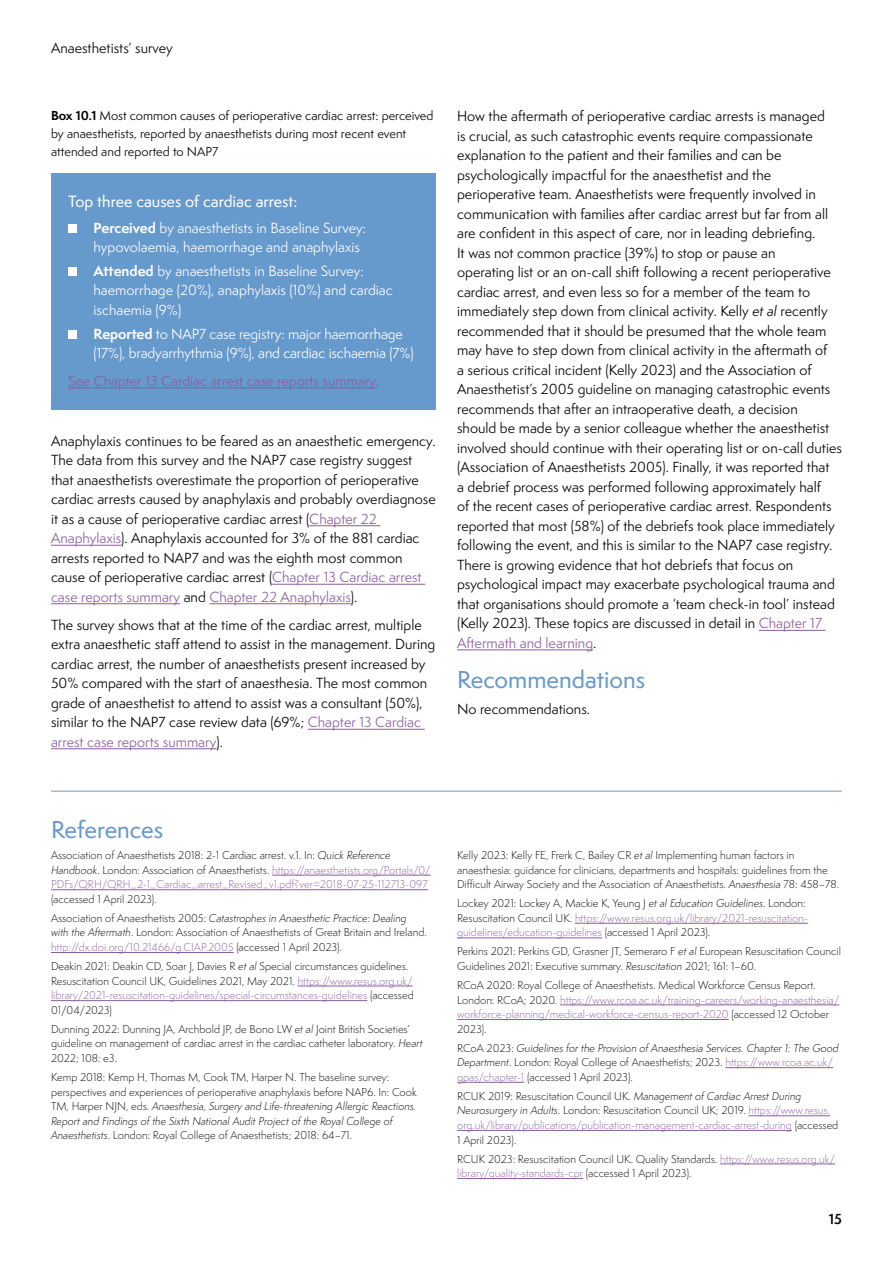
<style>
.page{position:relative;width:893px;height:1263px;background:#fff}
.page>*{position:absolute;margin:0;border:0;box-sizing:border-box;transform-origin:0 0}
.t1{font:500 22.5px "Semplicita Pro";color:#69c}
.t2{font:500 15px "Semplicita Pro";color:#fff}
.t3{font:13.5px/19.5px "Semplicita Pro";color:#000}
.t4{font:13.5px/19.5px "Semplicita Pro";color:#fff}
.t5{font:13.5px "Semplicita Pro";color:#8a5d9e}
.t6{font:600 13.5px "Semplicita Pro";color:#000}
.t7{font:12px/18px "Semplicita Pro";color:#000}
.t8{font:300 10.5px/14.7px "Semplicita Pro";color:#000}
.t9{font:300 10.5px/14.7px "Semplicita Pro";color:#8a5d9e}
.t10{font:italic 300 10.5px/14.7px "Semplicita Pro";color:#000}
.s1{font-weight:700}
.s2{color:#8a5d9e}
.s3{font-style:italic}
.s4{color:#000}
.s5{font-style:italic;color:#000}
.s6{font-style:normal}
.s7{font-style:normal;color:#8a5d9e}
</style>
<div class="page">
<div style="left:51px;top:173px;width:385px;height:236px;background:#69c"></div>
<hr style="left:68px;top:388px;width:307px;height:1px;background:#8a5d9e">
<div style="left:68px;top:224px;width:9px;height:9px;background:#fff"></div>
<div style="left:68px;top:267px;width:9px;height:9px;background:#fff"></div>
<div style="left:68px;top:330px;width:9px;height:9px;background:#fff"></div>
<hr style="left:309px;top:525px;width:71px;height:1px;background:#8a5d9e">
<hr style="left:51px;top:545px;width:70px;height:1px;background:#8a5d9e">
<hr style="left:272px;top:584px;width:153px;height:1px;background:#8a5d9e">
<hr style="left:51px;top:603px;width:129px;height:1px;background:#8a5d9e">
<hr style="left:209px;top:603px;width:142px;height:1px;background:#8a5d9e">
<hr style="left:308px;top:729px;width:117px;height:1px;background:#8a5d9e">
<hr style="left:51px;top:748px;width:165px;height:1px;background:#8a5d9e">
<hr style="left:759px;top:630px;width:67px;height:1px;background:#8a5d9e">
<hr style="left:457px;top:650px;width:136px;height:1px;background:#8a5d9e">
<hr style="left:51px;top:791px;width:791px;height:1px;background:#69c">
<hr style="left:272px;top:875px;width:159px;height:1px;background:#8a5d9e">
<hr style="left:51px;top:889px;width:377px;height:1px;background:#8a5d9e">
<hr style="left:51px;top:952px;width:183px;height:1px;background:#8a5d9e">
<hr style="left:298px;top:986px;width:115px;height:1px;background:#8a5d9e">
<hr style="left:51px;top:1000px;width:316px;height:1px;background:#8a5d9e">
<hr style="left:575px;top:923px;width:233px;height:1px;background:#8a5d9e">
<hr style="left:457px;top:937px;width:145px;height:1px;background:#8a5d9e">
<hr style="left:560px;top:1005px;width:279px;height:1px;background:#8a5d9e">
<hr style="left:457px;top:1019px;width:272px;height:1px;background:#8a5d9e">
<hr style="left:725px;top:1067px;width:108px;height:1px;background:#8a5d9e">
<hr style="left:457px;top:1082px;width:67px;height:1px;background:#8a5d9e">
<hr style="left:748px;top:1115px;width:82px;height:1px;background:#8a5d9e">
<hr style="left:457px;top:1130px;width:335px;height:1px;background:#8a5d9e">
<hr style="left:720px;top:1164px;width:115px;height:1px;background:#8a5d9e">
<hr style="left:457px;top:1178px;width:126px;height:1px;background:#8a5d9e">
<p class="t3" style="left:51px;top:38px;width:123px">Anaesthetists’ survey</p>
<p class="t7" style="left:51px;top:106px;width:384px"><span class="s1">Box 10.1</span> Most common causes of perioperative cardiac arrest: perceived by anaesthetists, reported by anaesthetists during most recent event attended and reported to NAP7</p>
<p class="t2" style="left:68px;top:190px;width:231px">Top three causes of cardiac arrest:</p>
<p class="t4" style="left:94px;top:218px;width:274px"><span class="s1">Perceived</span> by anaesthetists in Baseline Survey: hypovolaemia, haemorrhage and anaphylaxis</p>
<p class="t4" style="left:94px;top:261px;width:301px"><span class="s1">Attended</span> by anaesthetists in Baseline Survey: haemorrhage (20%), anaphylaxis (10%) and cardiac ischaemia (9%)</p>
<p class="t4" style="left:94px;top:324px;width:322px"><span class="s1">Reported</span> to NAP7 case registry: major haemorrhage (17%), bradyarrhythmia (9%), and cardiac ischaemia (7%)</p>
<p class="t5" style="left:68px;top:371px;width:312px">See Chapter 13 Cardiac arrest case reports summary.</p>
<p class="t3" style="left:51px;top:431px;width:386px">Anaphylaxis continues to be feared as an anaesthetic emergency.<br>The data from this survey and the NAP7 case registry suggest that anaesthetists overestimate the proportion of perioperative cardiac arrests caused by anaphylaxis and probably overdiagnose it as a cause of perioperative cardiac arrest (<span class="s2">Chapter 22<br>Anaphylaxis</span>). Anaphylaxis accounted for 3% of the 881 cardiac arrests reported to NAP7 and was the eighth most common cause of perioperative cardiac arrest (<span class="s2">Chapter 13 Cardiac arrest case reports summary</span> and <span class="s2">Chapter 22 Anaphylaxis</span>).</p>
<p class="t3" style="left:51px;top:615px;width:386px">The survey shows that at the time of the cardiac arrest, multiple extra anaesthetic staff attend to assist in the management. During cardiac arrest, the number of anaesthetists present increased by 50% compared with the start of anaesthesia. The most common grade of anaesthetist to attend to assist was a consultant (50%), similar to the NAP7 case review data (69%; <span class="s2">Chapter 13 Cardiac arrest case reports summary</span>).</p>
<p class="t3" style="left:457px;top:106px;width:386px">How the aftermath of perioperative cardiac arrests is managed<br>is crucial, as such catastrophic events require compassionate explanation to the patient and their families and can be psychologically impactful for the anaesthetist and the perioperative team. Anaesthetists were frequently involved in communication with families after cardiac arrest but far from all are confident in this aspect of care, nor in leading debriefing.<br>It was not common practice (39%) to stop or pause an<br>operating list or an on-call shift following a recent perioperative cardiac arrest, and even less so for a member of the team to immediately step down from clinical activity. Kelly <span class="s3">et al</span> recently recommended that it should be presumed that the whole team may have to step down from clinical activity in the aftermath of<br>a serious critical incident (Kelly 2023) and the Association of Anaesthetist’s 2005 guideline on managing catastrophic events recommends that after an intraoperative death, a decision<br>should be made by a senior colleague whether the anaesthetist involved should continue with their operating list or on-call duties (Association of Anaesthetists 2005). Finally, it was reported that<br>a debrief process was performed following approximately half<br>of the recent cases of perioperative cardiac arrest. Respondents reported that most (58%) of the debriefs took place immediately following the event, and this is similar to the NAP7 case registry.<br>There is growing evidence that hot debriefs that focus on psychological impact may exacerbate psychological trauma and that organisations should promote a ‘team check-in tool’ instead (Kelly 2023). These topics are discussed in detail in <span class="s2">Chapter 17<br>Aftermath and learning</span>.</p>
<h1 class="t1" style="left:457px;top:663px;width:190px">Recommendations</h1>
<p class="t3" style="left:457px;top:699px;width:134px">No recommendations.</p>
<h1 class="t1" style="left:51px;top:814px;width:114px">References</h1>
<p class="t9" style="left:51px;top:848px;width:381px"><span class="s4">Association of Anaesthetists 2018: 2-1 Cardiac arrest. v.1. In:</span> <span class="s5">Quick Reference<br>Handbook</span><span class="s4">. London: Association of Anaesthetists.</span> https://anaesthetists.org/Portals/0/<br>PDFs/QRH/QRH_2-1_Cardiac_arrest_Revised_v1.pdf?ver=2018-07-25-112713-097</p>
<p class="t8" style="left:51px;top:889px;width:357px;line-height:18.9px">(accessed 1 April 2023).<br>Association of Anaesthetists 2005: <span class="s3">Catastrophes in Anaesthetic Practice: Dealing</span></p>
<p class="t8" style="left:51px;top:925px;width:377px"><span class="s3">with the Aftermath</span>. London: Association of Anaesthetists of Great Britain and Ireland. <span class="s2">http://dx.doi.org/10.21466/g.CIAP.2005</span> (accessed 1 April 2023).</p>
<p class="t8" style="left:51px;top:959px;width:364px">Deakin 2021: Deakin CD, Soar J, Davies R <span class="s3">et al</span> Special circumstances guidelines.<br>Resuscitation Council UK, Guidelines 2021, May 2021. <span class="s2">https://www.resus.org.uk/ library/2021-resuscitation-guidelines/special-circumstances-guidelines</span> (accessed 01/04/2023)</p>
<p class="t8" style="left:51px;top:1021px;width:373px">Dunning 2022: Dunning JA, Archbold JP, de Bono LW <span class="s3">et al</span> Joint British Societies’ guideline on management of cardiac arrest in the cardiac catheter laboratory. <span class="s3">Heart<br></span>2022; 108: e3.</p>
<p class="t8" style="left:51px;top:1069px;width:367px">Kemp 2018: Kemp H, Thomas M, Cook TM, Harper N. The baseline survey: perspectives and experiences of perioperative anaphylaxis before NAP6. In: Cook TM, Harper NJN, eds. <span class="s3">Anaesthesia, Surgery and Life-threatening Allergic Reactions.<br>Report and Findings of the Sixth National Audit Project of the Royal College of Anaesthetists</span>. London: Royal College of Anaesthetists; 2018: 64–71.</p>
<p class="t8" style="left:457px;top:848px;width:383px">Kelly 2023: Kelly FE, Frerk C, Bailey CR <span class="s3">et al</span> Implementing human factors in anaesthesia: guidance for clinicians, departments and hospitals: guidelines from the<br>Difficult Airway Society and the Association of Anaesthetists. <span class="s3">Anaesthesia</span> 78: 458–78.</p>
<p class="t8" style="left:457px;top:896px;width:353px">Lockey 2021: Lockey A, Mackie K, Yeung J <span class="s3">et al Education Guidelines</span>. London:<br>Resuscitation Council UK. <span class="s2">https://www.resus.org.uk/library/2021-resuscitation&shy;guidelines/education-guidelines</span> (accessed 1 April 2023).</p>
<p class="t8" style="left:457px;top:944px;width:385px">Perkins 2021: Perkins GD, Grasner JT, Semeraro F <span class="s3">et al</span> European Resuscitation Council<br>Guidelines 2021: Executive summary. <span class="s3">Resuscitation</span> 2021; 161: 1–60.</p>
<p class="t9" style="left:457px;top:977px;width:384px"><span class="s4">RCoA 2020: Royal College of Anaesthetists. Medical Workforce Census Report.<br>London: RCoA; 2020.</span> https://www.rcoa.ac.uk/training-careers/working-anaesthesia/ workforce-planning/medical-workforce-census-report-2020 <span class="s4">(accessed 12 October 2023).</span></p>
<p class="t10" style="left:457px;top:1040px;width:383px"><span class="s6">RCoA 2023:</span> Guidelines for the Provision of Anaesthesia Services. Chapter 1: The Good<br>Department<span class="s6">. London: Royal College of Anaesthetists; 2023.</span> <span class="s7">https://www.rcoa.ac.uk/ gpas/chapter-1</span> <span class="s6">(accessed 1 April 2023).</span></p>
<p class="t9" style="left:457px;top:1088px;width:383px"><span class="s4">RCUK 2019: Resuscitation Council UK.</span> <span class="s5">Management of Cardiac Arrest During Neurosurgery in Adults</span><span class="s4">. London: Resuscitation Council UK; 2019.</span> https://www.resus. org.uk/library/publications/publication-management-cardiac-arrest-during <span class="s4">(accessed 1 April 2023).</span></p>
<p class="t8" style="left:457px;top:1151px;width:380px">RCUK 2023: Resuscitation Council UK. Quality Standards. <span class="s2">https://www.resus.org.uk/ library/quality-standards-cpr</span> (accessed 1 April 2023).</p>
<p class="t6" style="left:829px;top:1208px;width:15px">15</p>
</div>
